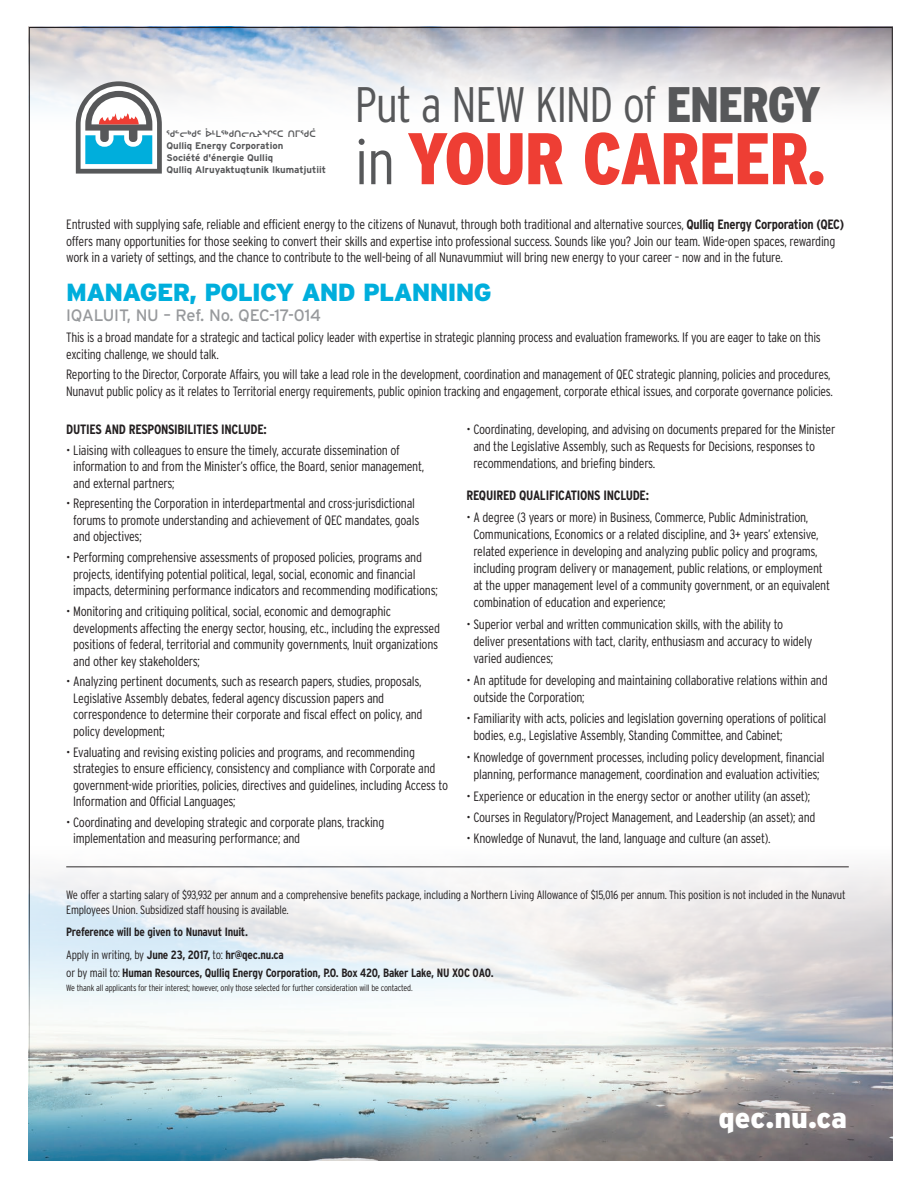
<style>
.page{position:relative;width:918px;height:1188px;background:#fff}
.page>*{position:absolute;margin:0;border:0;box-sizing:border-box;transform-origin:0 0}
.t1{font:900 condensed 72.9px "Interstate";letter-spacing:-.02em;color:#ee3e34}
.t2{font:300 condensed 49.8px "Interstate";letter-spacing:-.03em;color:#57585a}
.t3{font:900 28.65px "Interstate";color:#fff}
.t4{font:900 24.75px "Interstate";letter-spacing:-.03em;color:#00aedc}
.t5{font:16.5px "Interstate";letter-spacing:-.01em;color:#97999c}
.t6{font:300 condensed 13.5px/16.5px "Interstate";letter-spacing:-.02em;color:#231f20}
.t7{font:700 condensed 13.5px "Interstate";letter-spacing:-.02em;color:#231f20}
.t8{font:300 condensed 12px/15px "Interstate";letter-spacing:-.02em;color:#231f20}
.t9{font:700 condensed 12px/22.4px "Interstate";letter-spacing:-.02em;color:#231f20}
.t10{font:700 9.6px/12.1px "Interstate";color:#57585a}
.t11{font:300 condensed 9px "Interstate";letter-spacing:-.02em;color:#231f20}
.t12{font:700 8.55px "Pigiarniq";color:#57585a}
.s1{font-weight:900}
.s2{font-weight:300;font-size:63px;color:#57585a}
.s3{font-weight:700}
.s4{font-weight:300}
</style>
<div class="page">
<img style="left:31px;top:29px;width:860px;height:133px">
<img style="left:29px;top:846px;width:864px;height:315px">
<svg style="left:76px;top:81px;width:86px;height:93px"></svg>
<p class="t12" style="left:166px;top:128px;width:151px">ᖁᓪᓕᒃᑯᑦ ᐆᒻᒪᖅᑯᑎᓕᕆᔨᖏᑦᑕ ᑎᒥᖁᑖ</p>
<p class="t10" style="left:166px;top:140px;width:161px">Qulliq Energy Corporation<br>Société d'énergie Qulliq<br>Qulliq Alruyaktuqtunik Ikumatjutiit</p>
<h2 class="t2" style="left:355px;top:76px;width:467px">Put a NEW KIND of <span class="s1">ENERGY</span></h2>
<h1 class="t1" style="left:355px;top:118px;width:473px"><span class="s2">in</span> YOUR CAREER.</h1>
<p class="t6" style="left:66px;top:216px;width:779px">Entrusted with supplying safe, reliable and efficient energy to the citizens of Nunavut, through both traditional and alternative sources, <span class="s3">Qulliq Energy Corporation (QEC) </span>offers many opportunities for those seeking to convert their skills and expertise into professional success. Sounds like you? Join our team. Wide-open spaces, rewarding work in a variety of settings, and the chance to contribute to the well-being of all Nunavummiut will bring new energy to your career – now and in the future.</p>
<h3 class="t4" style="left:66px;top:278px;width:427px">MANAGER, POLICY AND PLANNING</h3>
<p class="t5" style="left:66px;top:306px;width:256px">IQALUIT, NU – Ref. No. QEC-17-014</p>
<p class="t6" style="left:66px;top:329px;width:756px">This is a broad mandate for a strategic and tactical policy leader with expertise in strategic planning process and evaluation frameworks. If you are eager to take on this exciting challenge, we should talk.</p>
<p class="t6" style="left:66px;top:366px;width:768px">Reporting to the Director, Corporate Affairs, you will take a lead role in the development, coordination and management of QEC strategic planning, policies and procedures,<br>Nunavut public policy as it relates to Territorial energy requirements, public opinion tracking and engagement, corporate ethical issues, and corporate governance policies.</p>
<p class="t7" style="left:66px;top:422px;width:202px">DUTIES AND RESPONSIBILITIES INCLUDE:</p>
<p class="t6" style="left:73px;top:442px;width:352px;text-indent:-7px">• Liaising with colleagues to ensure the timely, accurate dissemination of information to and from the Minister’s office, the Board, senior management, and external partners;</p>
<p class="t6" style="left:73px;top:495px;width:348px;text-indent:-7px">• Representing the Corporation in interdepartmental and cross-jurisdictional forums to promote understanding and achievement of QEC mandates, goals and objectives;</p>
<p class="t6" style="left:73px;top:549px;width:366px;text-indent:-7px">• Performing comprehensive assessments of proposed policies, programs and projects, identifying potential political, legal, social, economic and financial impacts, determining performance indicators and recommending modifications;</p>
<p class="t6" style="left:73px;top:603px;width:368px;text-indent:-7px">• Monitoring and critiquing political, social, economic and demographic developments affecting the energy sector, housing, etc., including the expressed positions of federal, territorial and community governments, Inuit organizations and other key stakeholders;</p>
<p class="t6" style="left:73px;top:673px;width:351px;text-indent:-7px">• Analyzing pertinent documents, such as research papers, studies, proposals, Legislative Assembly debates, federal agency discussion papers and correspondence to determine their corporate and fiscal effect on policy, and policy development;</p>
<p class="t6" style="left:73px;top:744px;width:376px;text-indent:-7px">• Evaluating and revising existing policies and programs, and recommending strategies to ensure efficiency, consistency and compliance with Corporate and government-wide priorities, policies, directives and guidelines, including Access to Information and Official Languages;</p>
<p class="t6" style="left:73px;top:814px;width:313px;text-indent:-7px">• Coordinating and developing strategic and corporate plans, tracking implementation and measuring performance; and</p>
<p class="t6" style="left:473px;top:420px;width:363px;line-height:17.1px;text-indent:-7px">• Coordinating, developing, and advising on documents prepared for the Minister and the Legislative Assembly, such as Requests for Decisions, responses to recommendations, and briefing binders.</p>
<p class="t7" style="left:467px;top:488px;width:184px">REQUIRED QUALIFICATIONS INCLUDE:</p>
<p class="t6" style="left:473px;top:508px;width:358px;line-height:17.1px;text-indent:-7px">• A degree (3 years or more) in Business, Commerce, Public Administration, Communications, Economics or a related discipline, and 3+ years’ extensive, related experience in developing and analyzing public policy and programs, including program delivery or management, public relations, or employment at the upper management level of a community government, or an equivalent combination of education and experience;</p>
<p class="t6" style="left:473px;top:616px;width:340px;line-height:17.1px;text-indent:-7px">• Superior verbal and written communication skills, with the ability to deliver presentations with tact, clarity, enthusiasm and accuracy to widely varied audiences;</p>
<p class="t6" style="left:473px;top:671px;width:356px;line-height:17.1px;text-indent:-7px">• An aptitude for developing and maintaining collaborative relations within and outside the Corporation;</p>
<p class="t6" style="left:473px;top:710px;width:354px;line-height:17.1px;text-indent:-7px">• Familiarity with acts, policies and legislation governing operations of political bodies, e.g., Legislative Assembly, Standing Committee, and Cabinet;</p>
<p class="t6" style="left:467px;top:748px;width:360px;line-height:17.1px;text-align:center">• Knowledge of government processes, including policy development, financial planning, performance management, coordination and evaluation activities;</p>
<p class="t6" style="left:467px;top:787px;width:345px">• Experience or education in the energy sector or another utility (an asset);</p>
<p class="t6" style="left:467px;top:809px;width:350px">• Courses in Regulatory/Project Management, and Leadership (an asset); and</p>
<p class="t6" style="left:467px;top:830px;width:306px">• Knowledge of Nunavut, the land, language and culture (an asset).</p>
<p class="t8" style="left:66px;top:887px;width:781px">We offer a starting salary of $93,932 per annum and a comprehensive benefits package, including a Northern Living Allowance of $15,016 per annum. This position is not included in the Nunavut<br>Employees Union. Subsidized staff housing is available.</p>
<p class="t9" style="left:66px;top:921px;width:219px">Preference will be given to Nunavut Inuit.<br><span class="s4">Apply in writing, by</span> June 23, 2017, <span class="s4">to:</span> hr@qec.nu.ca</p>
<p class="t9" style="left:66px;top:961px;width:429px"><span class="s4">or by mail to:</span> Human Resources, Qulliq Energy Corporation, P.O. Box 420, Baker Lake, NU X0C 0A0.</p>
<p class="t11" style="left:66px;top:983px;width:348px">We thank all applicants for their interest; however, only those selected for further consideration will be contacted.</p>
<h3 class="t3" style="left:718px;top:1101px;width:130px">qec.nu.ca</h3>
</div>
